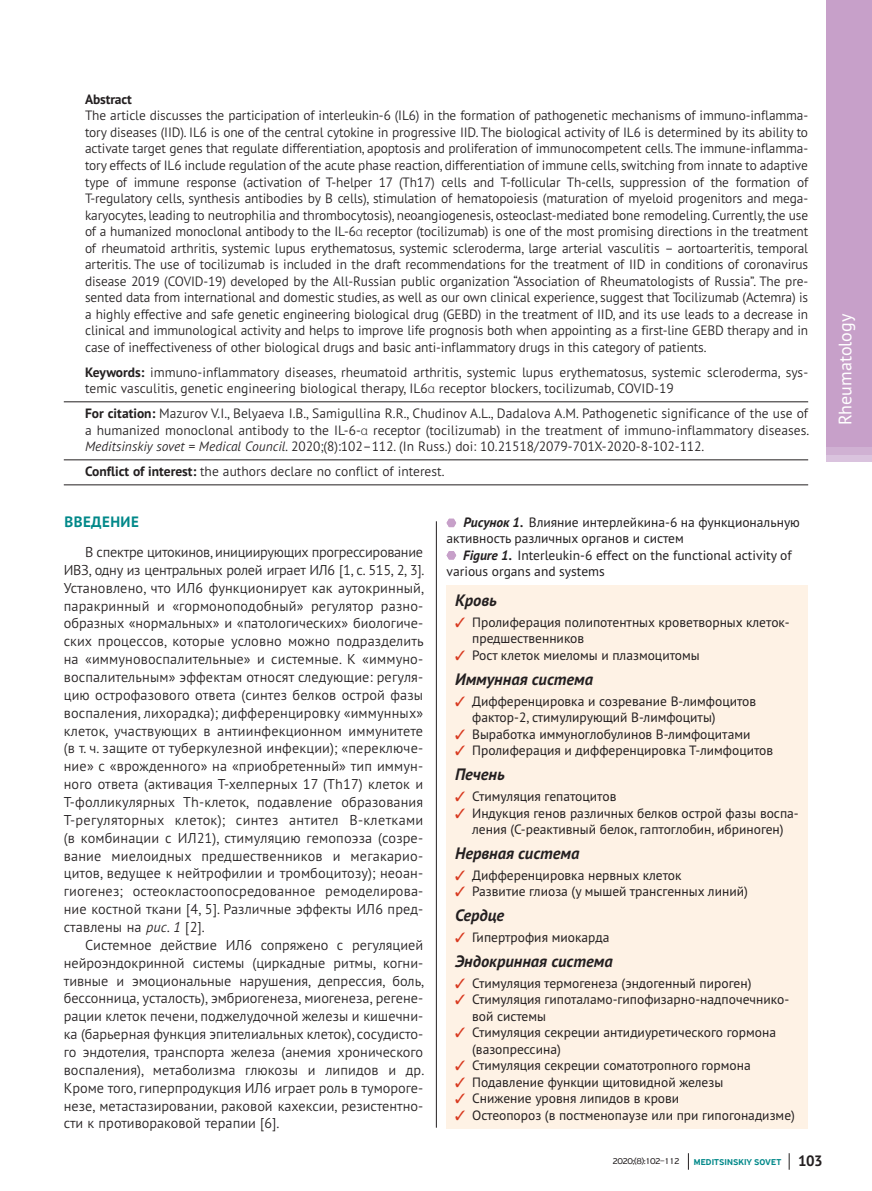
<style>
.page{position:relative;width:872px;height:1191px;background:#fff}
.page>*{position:absolute;margin:0;border:0;box-sizing:border-box;transform-origin:0 0}
.t1{font:18px "PT Sans Pro";color:#fff}
.t2{font:italic 700 16.5px "PT Sans Pro";color:#231f20}
.t3{font:700 15px "PT Sans Pro";letter-spacing:.03em;color:#008889}
.t4{font:300 14.25px/17.9px "PT Sans Pro";letter-spacing:.01em;color:#231f20}
.t5{font:300 13.5px/16.5px "PT Sans Pro";color:#231f20;text-align:justify}
.t6{font:13.5px/16.5px "PT Sans Pro";color:#231f20}
.t7{font:700 13.5px "PT Sans Pro";letter-spacing:-.01em;color:#231f20}
.t8{font:500 9px "PF Highway Sans Pro";letter-spacing:.01em;color:#008889}
.t9{font:9px "PF Highway Sans Pro";letter-spacing:-.06em;color:#231f20}
.s1{font-family:"Myriad Pro"}
.s2{font-weight:700}
.s3{font-style:italic}
.s4{font-weight:700;font-style:italic}
.s5{color:#d8381e}
.s6{font-family:"PT Sans Pro";font-weight:700;font-size:15px;color:#231f20}
</style>
<div class="page">
<svg style="left:788px;top:1153px;width:1px;height:16px"></svg>
<svg style="left:688px;top:1153px;width:1px;height:16px"></svg>
<div style="left:826px;top:0;width:46px;height:446px;background:#c7a0c9"></div>
<hr style="left:64px;top:401px;width:744px;height:1px;background:#231f20">
<hr style="left:64px;top:459px;width:744px;height:1px;background:#231f20">
<hr style="left:64px;top:484px;width:744px;height:1px;background:#231f20">
<hr style="left:436px;top:521px;width:1px;height:606px;background:#231f20">
<div style="left:446px;top:585px;width:362px;height:543px;background:#fef2e5"></div>
<svg style="left:446px;top:519px;width:10px;height:8px"></svg>
<svg style="left:446px;top:551px;width:10px;height:8px"></svg>
<p class="t7" style="left:85px;top:90px;width:48px">Abstract</p>
<p class="t5" style="left:85px;top:107px;width:724px">The article discusses the participation of interleukin-6 (IL6) in the formation of pathogenetic mechanisms of immuno-inflamma&shy;tory diseases (IID). IL6 is one of the central cytokine in progressive IID. The biological activity of IL6 is determined by its ability to activate target genes that regulate differentiation, apoptosis and proliferation of immunocompetent cells. The immune-inflamma&shy;tory effects of IL6 include regulation of the acute phase reaction, differentiation of immune cells, switching from innate to adaptive type of immune response (activation of T-helper 17 (Th17) cells and T-follicular Th-cells, suppression of the formation of T-regulatory cells, synthesis antibodies by B cells), stimulation of hematopoiesis (maturation of myeloid progenitors and mega&shy;karyocytes, leading to neutrophilia and thrombocytosis), neoangiogenesis, osteoclast-mediated bone remodeling. Currently, the use of a humanized monoclonal antibody to the IL-6<span class="s1">α</span> receptor (tocilizumab) is one of the most promising directions in the treatment of rheumatoid arthritis, systemic lupus erythematosus, systemic scleroderma, large arterial vasculitis – aortoarteritis, temporal arteritis. The use of tocilizumab is included in the draft recommendations for the treatment of IID in conditions of coronavirus disease 2019 (COVID-19) developed by the All-Russian public organization “Association of Rheumatologists of Russia”. The pre&shy;sented data from international and domestic studies, as well as our own clinical experience, suggest that Tocilizumab (Actemra) is a highly effective and safe genetic engineering biological drug (GEBD) in the treatment of IID, and its use leads to a decrease in clinical and immunological activity and helps to improve life prognosis both when appointing as a first-line GEBD therapy and in case of ineffectiveness of other biological drugs and basic anti-inflammatory drugs in this category of patients.</p>
<p class="t5" style="left:85px;top:363px;width:724px"><span class="s2">Keywords:</span> immuno-inflammatory diseases, rheumatoid arthritis, systemic lupus erythematosus, systemic scleroderma, sys&shy;temic vasculitis, genetic engineering biological therapy, IL6<span class="s1">α</span> receptor blockers, tocilizumab, COVID-19</p>
<p class="t5" style="left:85px;top:405px;width:725px"><span class="s2">For citation:</span> Mazurov V.I., Belyaeva I.B., Samigullina R.R., Chudinov A.L., Dadalova A.M. Pathogenetic significance of the use of a humanized monoclonal antibody to the IL-6-<span class="s1">α</span> receptor (tocilizumab) in the treatment of immuno-inflammatory diseases.<br><span class="s3">Meditsinskiy sovet = Medical Council.</span> 2020;(8):102–112. (In Russ.) doi: 10.21518/2079-701X-2020-8-102-112.</p>
<p class="t5" style="left:85px;top:463px;width:361px"><span class="s2">Conflict of interest:</span> the authors declare no conflict of interest.</p>
<p class="t3" style="left:64px;top:512px;width:76px">ВВЕДЕНИЕ</p>
<p class="t4" style="left:64px;top:542px;width:362px;text-indent:21px">В спектре цитокинов, инициирующих прогрессирование ИВЗ, одну из центральных ролей играет ИЛ6 [1, с. 515, 2, 3].<br>Установлено, что ИЛ6 функционирует как аутокринный, паракринный и «гормоноподобный» регулятор разно&shy;образных «нормальных» и «патологических» биологиче&shy;ских процессов, которые условно можно подразделить на «иммуновоспалительные» и системные. К «иммуно&shy;воспалительным» эффектам относят следующие: регуля&shy;цию острофазового ответа (синтез белков острой фазы воспаления, лихорадка); дифференцировку «иммунных» клеток, участвующих в антиинфекционном иммунитете (в т. ч. защите от туберкулезной инфекции); «переключе&shy;ние» с «врожденного» на «приобретенный» тип иммун&shy;ного ответа (активация Т-хелперных 17 (Th17) клеток и Т-фолликулярных Тh-клеток, подавление образования Т-регуляторных клеток); синтез антител В-клетками (в комбинации с ИЛ21), стимуляцию гемопоэза (созре&shy;вание миелоидных предшественников и мегакарио&shy;цитов, ведущее к нейтрофилии и тромбоцитозу); неоан&shy;гиогенез; остеокластоопосредованное ремоделирова&shy;ние костной ткани [4, 5]. Различные эффекты ИЛ6 пред&shy;ставлены на <span class="s3">рис. 1</span> [2].</p>
<p class="t4" style="left:64px;top:935px;width:362px;text-align:justify;text-indent:21px">Системное действие ИЛ6 сопряжено с регуляцией нейроэндокринной системы (циркадные ритмы, когни&shy;тивные и эмоциональные нарушения, депрессия, боль, бессонница, усталость), эмбриогенеза, миогенеза, регене&shy;рации клеток печени, поджелудочной железы и кишечни&shy;ка (барьерная функция эпителиальных клеток), сосудисто&shy;го эндотелия, транспорта железа (анемия хронического воспаления), метаболизма глюкозы и липидов и др.<br>Кроме того, гиперпродукция ИЛ6 играет роль в тумороге&shy;незе, метастазировании, раковой кахексии, резистентно&shy;сти к противораковой терапии [6].</p>
<p class="t6" style="left:446px;top:514px;width:355px;text-indent:17px"><span class="s4">Рисунок 1.</span> Влияние интерлейкина-6 на функциональную активность различных органов и систем</p>
<p class="t6" style="left:446px;top:546px;width:346px;text-indent:17px"><span class="s4">Figure 1.</span> Interleukin-6 effect on the functional activity of various organs and systems</p>
<p class="t2" style="left:455px;top:589px;width:43px">Кровь</p>
<p class="t6" style="left:472px;top:613px;width:319px;text-indent:-17px"><span class="s5">✓</span> Пролиферация полипотентных кроветворных клеток&shy;предшественников</p>
<p class="t6" style="left:455px;top:646px;width:246px"><span class="s5">✓</span> Рост клеток миеломы и плазмоцитомы</p>
<p class="t2" style="left:455px;top:668px;width:139px">Иммунная система</p>
<p class="t6" style="left:472px;top:692px;width:285px;text-indent:-17px"><span class="s5">✓</span> Дифференцировка и созревание В-лимфоцитов фактор-2, стимулирующий В-лимфоциты)</p>
<p class="t6" style="left:455px;top:725px;width:297px"><span class="s5">✓</span> Выработка иммуноглобулинов В-лимфоцитами</p>
<p class="t6" style="left:455px;top:742px;width:319px"><span class="s5">✓</span> Пролиферация и дифференцировка Т-лимфоцитов</p>
<p class="t2" style="left:455px;top:763px;width:51px">Печень</p>
<p class="t6" style="left:455px;top:787px;width:163px"><span class="s5">✓</span> Стимуляция гепатоцитов</p>
<p class="t6" style="left:455px;top:804px;width:345px;text-align:center"><span class="s5">✓</span> Индукция генов различных белков острой фазы воспа&shy;ления (С-реактивный белок, гаптоглобин, ибриноген)</p>
<p class="t2" style="left:455px;top:842px;width:126px">Нервная система</p>
<p class="t6" style="left:455px;top:866px;width:228px"><span class="s5">✓</span> Дифференцировка нервных клеток</p>
<p class="t6" style="left:455px;top:883px;width:294px"><span class="s5">✓</span> Развитие глиоза (у мышей трансгенных линий)</p>
<p class="t2" style="left:455px;top:904px;width:51px">Сердце</p>
<p class="t6" style="left:455px;top:928px;width:156px"><span class="s5">✓</span> Гипертрофия миокарда</p>
<p class="t2" style="left:455px;top:950px;width:159px">Эндокринная система</p>
<p class="t6" style="left:455px;top:974px;width:298px"><span class="s5">✓</span> Стимуляция термогенеза (эндогенный пироген)</p>
<p class="t6" style="left:472px;top:991px;width:318px;text-indent:-17px"><span class="s5">✓</span> Стимуляция гипоталамо-гипофизарно-надпочечнико&shy;вой системы</p>
<p class="t6" style="left:472px;top:1024px;width:305px;text-indent:-17px"><span class="s5">✓</span> Стимуляция секреции антидиуретического гормона (вазопрессина)</p>
<p class="t6" style="left:455px;top:1057px;width:297px"><span class="s5">✓</span> Стимуляция секреции соматотропного гормона</p>
<p class="t6" style="left:455px;top:1073px;width:270px"><span class="s5">✓</span> Подавление функции щитовидной железы</p>
<p class="t6" style="left:455px;top:1090px;width:226px"><span class="s5">✓</span> Снижение уровня липидов в крови</p>
<p class="t6" style="left:455px;top:1106px;width:341px"><span class="s5">✓</span> Остеопороз (в постменопаузе или при гипогонадизме)</p>
<p class="t9" style="left:612px;top:1155px;width:69px">2020;(8):102–112</p>
<p class="t8" style="left:694px;top:1156px;width:130px">MEDITSINSKIY SOVET <span class="s6">103</span></p>
<h1 class="t1" style="left:833px;top:425px;width:113px;rotate:-90deg">Rheumatology</h1>
</div>
